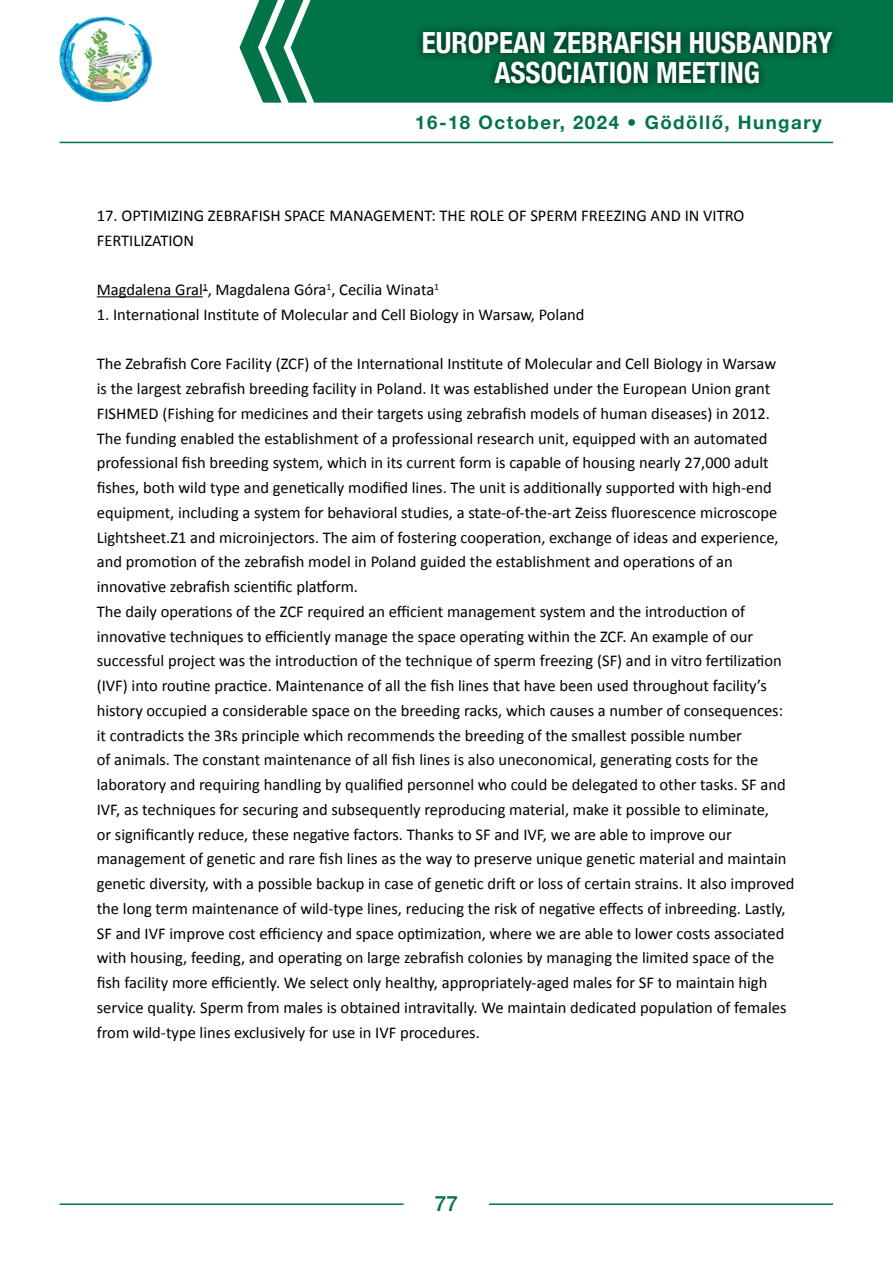
<style>
.page{position:relative;width:893px;height:1263px;background:#fff}
.page>*{position:absolute;margin:0;border:0;box-sizing:border-box;transform-origin:0 0}
.t1{font:700 condensed 29.1px/30.5px "Helvetica Neue";color:#fff;text-align:center}
.t2{font:500 21px "Helvetica Neue";color:#007448}
.t3{font:700 18.6px "Helvetica Neue";letter-spacing:.08em;color:#007448}
.t4{font:16.5px/24.8px "Calibri";color:#000}
</style>
<div class="page">
<hr style="left:489px;top:1203px;width:344px;height:2px;background:#007448">
<hr style="left:60px;top:1203px;width:344px;height:2px;background:#007448">
<hr style="left:97px;top:296px;width:106px;height:1px;background:#000">
<hr style="left:60px;top:142px;width:773px;height:1px;background:#007448">
<svg style="left:240px;top:0;width:653px;height:103px;background:#127e55"></svg>
<div style="left:414px;top:22px;width:427px;height:71px;background:#000;opacity:.75"></div>
<svg style="left:60px;top:17px;width:92px;height:85px"></svg>
<h1 class="t1" style="left:422px;top:25px;width:412px">EUROPEAN ZEBRAFISH HUSBANDRY<br>ASSOCIATION MEETING</h1>
<p class="t3" style="left:415px;top:108px;width:205px">16-18 October, 2024</p>
<p class="t3" style="left:645px;top:108px;width:179px">Gödöllő, Hungary</p>
<p class="t4" style="left:97px;top:203px;width:649px">17. OPTIMIZING ZEBRAFISH SPACE MANAGEMENT: THE ROLE OF SPERM FREEZING AND IN VITRO<br>FERTILIZATION</p>
<p class="t4" style="left:97px;top:277px;width:344px">Magdalena Gral<sup>1</sup>, Magdalena Góra<sup>1</sup>, Cecilia Winata<sup>1</sup></p>
<p class="t4" style="left:97px;top:302px;width:489px">1. International Institute of Molecular and Cell Biology in Warsaw, Poland</p>
<p class="t4" style="left:97px;top:351px;width:699px">The Zebrafish Core Facility (ZCF) of the International Institute of Molecular and Cell Biology in Warsaw<br>is the largest zebrafish breeding facility in Poland. It was established under the European Union grant FISHMED (Fishing for medicines and their targets using zebrafish models of human diseases) in 2012.<br>The funding enabled the establishment of a professional research unit, equipped with an automated professional fish breeding system, which in its current form is capable of housing nearly 27,000 adult fishes, both wild type and genetically modified lines. The unit is additionally supported with high-end equipment, including a system for behavioral studies, a state-of-the-art Zeiss fluorescence microscope Lightsheet.Z1 and microinjectors. The aim of fostering cooperation, exchange of ideas and experience, and promotion of the zebrafish model in Poland guided the establishment and operations of an innovative zebrafish scientific platform.<br>The daily operations of the ZCF required an efficient management system and the introduction of innovative techniques to efficiently manage the space operating within the ZCF. An example of our successful project was the introduction of the technique of sperm freezing (SF) and in vitro fertilization (IVF) into routine practice. Maintenance of all the fish lines that have been used throughout facility’s history occupied a considerable space on the breeding racks, which causes a number of consequences: it contradicts the 3Rs principle which recommends the breeding of the smallest possible number<br>of animals. The constant maintenance of all fish lines is also uneconomical, generating costs for the laboratory and requiring handling by qualified personnel who could be delegated to other tasks. SF and IVF, as techniques for securing and subsequently reproducing material, make it possible to eliminate,<br>or significantly reduce, these negative factors. Thanks to SF and IVF, we are able to improve our management of genetic and rare fish lines as the way to preserve unique genetic material and maintain genetic diversity, with a possible backup in case of genetic drift or loss of certain strains. It also improved the long term maintenance of wild-type lines, reducing the risk of negative effects of inbreeding. Lastly, SF and IVF improve cost efficiency and space optimization, where we are able to lower costs associated with housing, feeding, and operating on large zebrafish colonies by managing the limited space of the fish facility more efficiently. We select only healthy, appropriately-aged males for SF to maintain high service quality. Sperm from males is obtained intravitally. We maintain dedicated population of females from wild-type lines exclusively for use in IVF procedures.</p>
<p class="t2" style="left:435px;top:1186px;width:25px">77</p>
</div>
